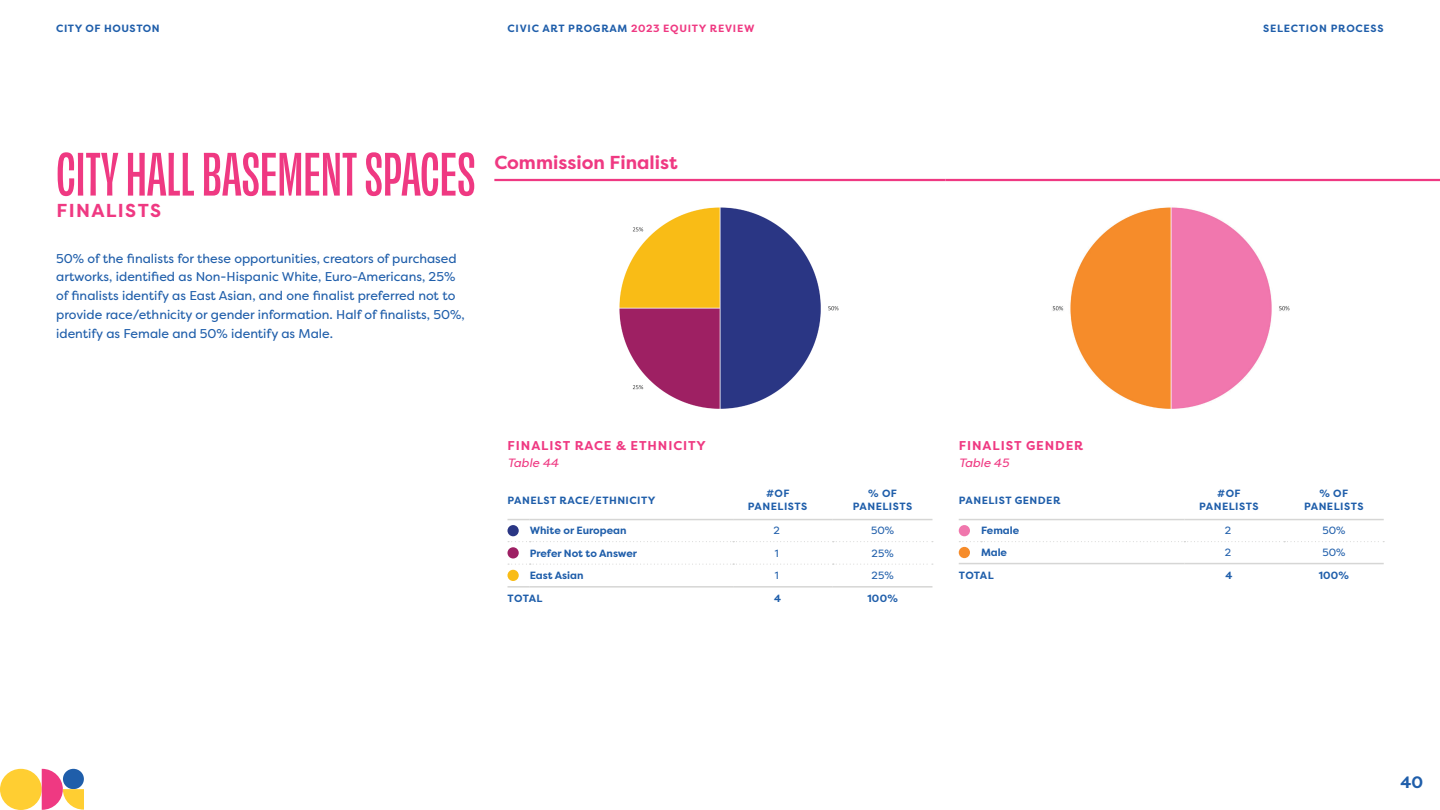
<style>
.page{position:relative;width:1440px;height:810px;background:#fff}
.page>*{position:absolute;margin:0;border:0;box-sizing:border-box;transform-origin:0 0}
.t1{font:57px "Obviously Cond Semi";letter-spacing:.005em;color:#ef3982}
.t2{font:700 18.75px "Filson Pro";color:#ef3982}
.t3{font:700 18.75px "Filson Pro";letter-spacing:.07em;color:#ef3982}
.t4{font:700 16.5px "Filson Pro";color:#1f5eaa}
.t5{font:12.75px/18.8px "Filson Pro";color:#1f5eaa}
.t6{font:700 12.75px "Filson Pro";letter-spacing:.07em;color:#ef3982}
.t7{font:italic 12px "Filson Pro";color:#ef3982}
.t8{font:700 10.5px/12.6px "Filson Pro";letter-spacing:.045em;color:#1f5eaa;text-align:center}
.t9{font:700 10.5px "Filson Pro";letter-spacing:.07em;color:#ef3982}
.t10{font:700 10.5px "Filson Pro";color:#1f5eaa}
.t11{font:10.5px "Filson Pro";color:#1f5eaa}
.t12{font:700 10.5px "Filson Pro";letter-spacing:-.005em;color:#1f5eaa}
.t13{font:700 10.5px "Filson Pro";letter-spacing:.07em;color:#1f5eaa}
.s1{color:#1f5eaa}
</style>
<div class="page">
<div style="left:0;top:769px;width:42px;height:41px;background:#ffce32;border-radius:50%"></div>
<svg style="left:42px;top:769px;width:42px;height:41px"></svg>
<hr style="left:494px;top:179px;width:452px;height:2px;background:#ef3982">
<hr style="left:946px;top:179px;width:494px;height:2px;background:#ef3982">
<img style="left:1052px;top:207px;width:238px;height:202px">
<img style="left:619px;top:207px;width:220px;height:202px">
<svg style="left:508px;top:564px;width:425px;height:1px"></svg>
<svg style="left:508px;top:541px;width:425px;height:1px"></svg>
<hr style="left:833px;top:519px;width:99px;height:1px;background:#d6d6d5">
<hr style="left:833px;top:586px;width:99px;height:2px;background:#d6d6d5">
<hr style="left:733px;top:519px;width:100px;height:1px;background:#d6d6d5">
<hr style="left:733px;top:586px;width:100px;height:2px;background:#d6d6d5">
<svg style="left:507px;top:519px;width:23px;height:1px"></svg>
<hr style="left:530px;top:519px;width:203px;height:1px;background:#d6d6d5">
<hr style="left:507px;top:586px;width:23px;height:2px;background:#d6d6d5">
<hr style="left:530px;top:586px;width:203px;height:2px;background:#d6d6d5">
<div style="left:507px;top:525px;width:12px;height:11px;background:#2a3684;border-radius:50%"></div>
<div style="left:507px;top:547px;width:12px;height:12px;background:#9e2064;border-radius:50%"></div>
<div style="left:507px;top:570px;width:12px;height:11px;background:#f9bc16;border-radius:50%"></div>
<svg style="left:959px;top:541px;width:425px;height:1px"></svg>
<hr style="left:1284px;top:519px;width:100px;height:1px;background:#d6d6d5">
<hr style="left:1284px;top:563px;width:100px;height:1px;background:#d6d6d5">
<hr style="left:1184px;top:519px;width:100px;height:1px;background:#d6d6d5">
<hr style="left:1184px;top:563px;width:100px;height:1px;background:#d6d6d5">
<svg style="left:959px;top:519px;width:22px;height:1px"></svg>
<hr style="left:981px;top:519px;width:203px;height:1px;background:#d6d6d5">
<svg style="left:959px;top:563px;width:22px;height:1px"></svg>
<hr style="left:981px;top:563px;width:203px;height:1px;background:#d6d6d5">
<div style="left:959px;top:525px;width:11px;height:11px;background:#f077ad;border-radius:50%"></div>
<div style="left:959px;top:547px;width:11px;height:11px;background:#f68c2b;border-radius:50%"></div>
<p class="t8" style="left:56px;top:22px;width:105px">CITY OF HOUSTON</p>
<p class="t9" style="left:508px;top:22px;width:248px"><span class="s1">CIVIC ART PROGRAM</span> 2023 EQUITY REVIEW</p>
<p class="t13" style="left:1263px;top:22px;width:122px">SELECTION PROCESS</p>
<h1 class="t1" style="left:56px;top:134px;width:421px">CITY HALL BASEMENT SPACES</h1>
<h2 class="t3" style="left:56px;top:198px;width:106px">FINALISTS</h2>
<p class="t5" style="left:56px;top:248px;width:410px">50% of the finalists for these opportunities, creators of purchased artworks, identified as Non-Hispanic White, Euro-Americans, 25% of finalists identify as East Asian, and one finalist preferred not to provide race/ethnicity or gender information. Half of finalists, 50%, identify as Female and 50% identify as Male.</p>
<h2 class="t2" style="left:494px;top:150px;width:185px">Commission Finalist</h2>
<p class="t6" style="left:508px;top:438px;width:200px">FINALIST RACE &amp; ETHNICITY</p>
<p class="t7" style="left:507px;top:454px;width:52px">Table 44</p>
<p class="t8" style="left:508px;top:494px;width:149px">PANELST RACE/ETHNICITY</p>
<p class="t8" style="left:748px;top:488px;width:61px">#OF<br>PANELISTS</p>
<p class="t8" style="left:853px;top:488px;width:61px">% OF<br>PANELISTS</p>
<p class="t10" style="left:530px;top:524px;width:98px">White or European</p>
<p class="t11" style="left:774px;top:524px;width:8px">2</p>
<p class="t11" style="left:871px;top:524px;width:25px">50%</p>
<p class="t12" style="left:530px;top:546px;width:109px">Prefer Not to Answer</p>
<p class="t11" style="left:775px;top:546px;width:5px">1</p>
<p class="t11" style="left:872px;top:546px;width:24px">25%</p>
<p class="t10" style="left:530px;top:569px;width:55px">East Asian</p>
<p class="t11" style="left:775px;top:568px;width:5px">1</p>
<p class="t11" style="left:872px;top:568px;width:24px">25%</p>
<p class="t8" style="left:508px;top:592px;width:36px">TOTAL</p>
<p class="t8" style="left:774px;top:592px;width:8px">4</p>
<p class="t8" style="left:867px;top:592px;width:32px">100%</p>
<p class="t6" style="left:959px;top:437px;width:126px">FINALIST GENDER</p>
<p class="t7" style="left:959px;top:454px;width:52px">Table 45</p>
<p class="t8" style="left:959px;top:494px;width:103px">PANELIST GENDER</p>
<p class="t8" style="left:1199px;top:488px;width:61px">#OF<br>PANELISTS</p>
<p class="t8" style="left:1304px;top:488px;width:61px">% OF<br>PANELISTS</p>
<p class="t8" style="left:981px;top:525px;width:40px">Female</p>
<p class="t11" style="left:1225px;top:524px;width:8px">2</p>
<p class="t11" style="left:1322px;top:524px;width:25px">50%</p>
<p class="t8" style="left:981px;top:547px;width:28px">Male</p>
<p class="t11" style="left:1225px;top:546px;width:8px">2</p>
<p class="t11" style="left:1322px;top:546px;width:25px">50%</p>
<p class="t8" style="left:959px;top:569px;width:36px">TOTAL</p>
<p class="t8" style="left:1226px;top:569px;width:8px">4</p>
<p class="t8" style="left:1319px;top:569px;width:32px">100%</p>
<p class="t4" style="left:1401px;top:772px;width:24px">40</p>
</div>
